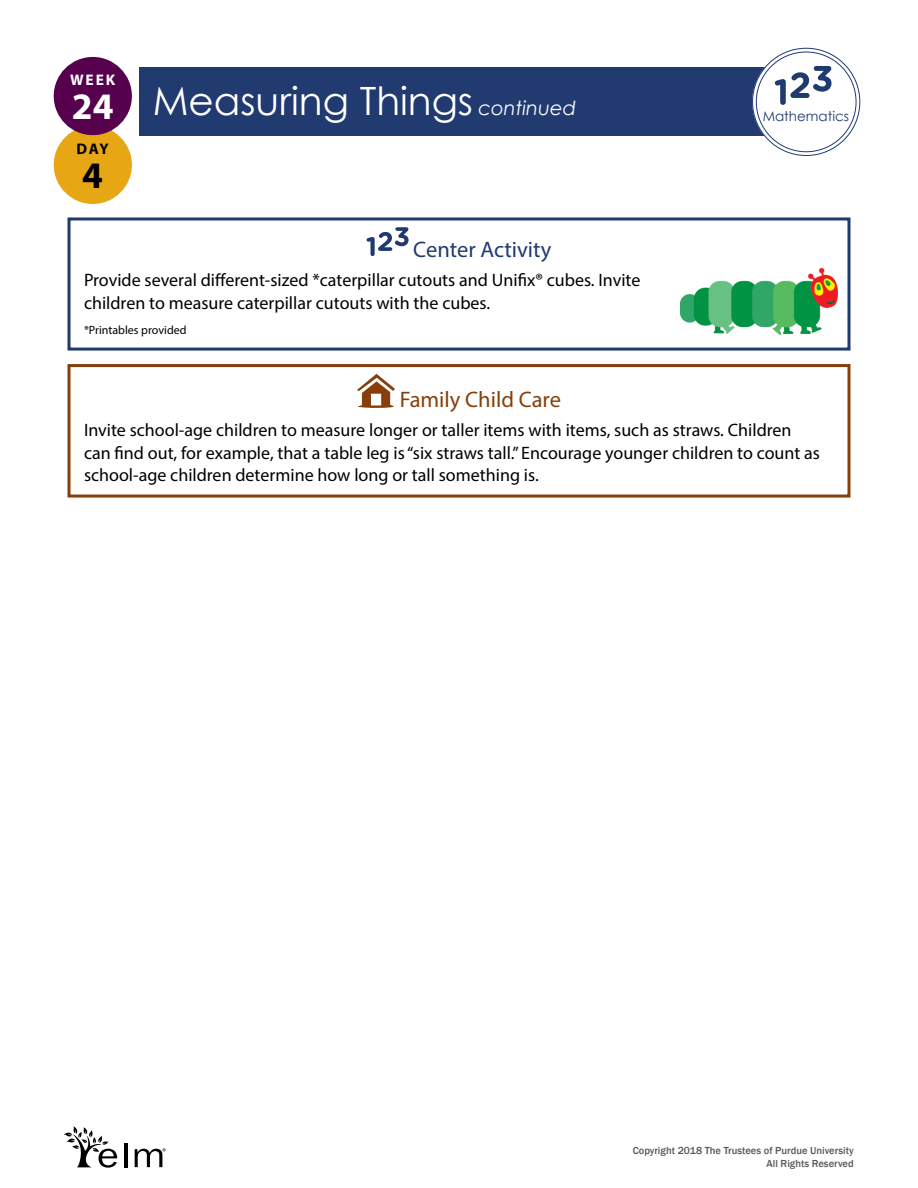
<style>
.page{position:relative;width:918px;height:1188px;background:#fff}
.page>*{position:absolute;margin:0;border:0;box-sizing:border-box;transform-origin:0 0}
.t1{font:39px "Century Gothic";color:#fff}
.t2{font:700 37.5px "Myriad Pro";color:#fff}
.t3{font:700 37.5px "Myriad Pro";color:#000}
.t4{font:22.5px "Myriad Pro";color:#883e0b}
.t5{font:22.5px "Myriad Pro";color:#213a70}
._4-05_Ctr_FCC_Body{font:18px/22.5px "Myriad Pro";color:#000}
.t6{font:700 15.45px "Myriad Pro";color:#fff}
.t7{font:700 15.45px "Myriad Pro";color:#000}
.t8{font:13.5px "Century Gothic";color:#213a70}
._2-06_Printable{font:12px "Myriad Pro";color:#000}
.t9{font:500 10.5px/12.6px "Franklin Gothic";color:#58595b;text-align:right}
.s1{font-style:italic;font-size:19.5px}
</style>
<div class="page">
<div style="left:140px;top:68px;width:628px;height:68px;background:#213a70"></div>
<div style="left:54px;top:126px;width:78px;height:78px;background:#e7a614;border-radius:50%"></div>
<div style="left:54px;top:57px;width:78px;height:78px;background:#56004e;border-radius:50%"></div>
<div style="left:754px;top:50px;width:104px;height:104px;background:#fff;border-radius:50%"></div>
<div style="left:752px;top:48px;width:108px;height:108px;border:4px solid #fff;border-radius:50%"></div>
<svg style="left:775px;top:66px;width:57px;height:39px"></svg>
<svg style="left:367px;top:227px;width:42px;height:29px"></svg>
<div style="left:68px;top:217px;width:782px;height:134px;border:3px solid #213a70"></div>
<img style="left:680px;top:268px;width:157px;height:66px">
<svg style="left:357px;top:374px;width:38px;height:34px"></svg>
<div style="left:68px;top:364px;width:782px;height:134px;border:3px solid #883e0b"></div>
<hr style="left:124px;top:1143px;width:3px;height:24px;background:#000">
<svg style="left:64px;top:1126px;width:53px;height:42px"></svg>
<svg style="left:135px;top:1148px;width:31px;height:19px"></svg>
<p class="t6" style="left:70px;top:69px;width:47px">WEEK</p>
<h2 class="t2" style="left:72px;top:82px;width:43px">24</h2>
<p class="t7" style="left:77px;top:138px;width:34px">DAY</p>
<h2 class="t3" style="left:82px;top:151px;width:22px">4</h2>
<h1 class="t1" style="left:153px;top:74px;width:425px">Measuring Things <span class="s1">continued</span></h1>
<h2 class="t5" style="left:413px;top:236px;width:140px">Center Activity</h2>
<p class="_4-05_Ctr_FCC_Body" style="left:84px;top:269px;width:558px">Provide several different-sized *caterpillar cutouts and Unifix® cubes. Invite children to measure caterpillar cutouts with the cubes.</p>
<p class="_2-06_Printable" style="left:84px;top:323px;width:104px">*Printables provided</p>
<p class="t8" style="left:763px;top:107px;width:88px">Mathematics</p>
<h2 class="t4" style="left:400px;top:385px;width:163px">Family Child Care</h2>
<p class="_4-05_Ctr_FCC_Body" style="left:84px;top:418px;width:738px">Invite school-age children to measure longer or taller items with items, such as straws. Children can find out, for example, that a table leg is “six straws tall.” Encourage younger children to count as school-age children determine how long or tall something is.</p>
<p class="t9" style="left:633px;top:1145px;width:223px">Copyright 2018 The Trustees of Purdue University<br>All Rights Reserved</p>
</div>
